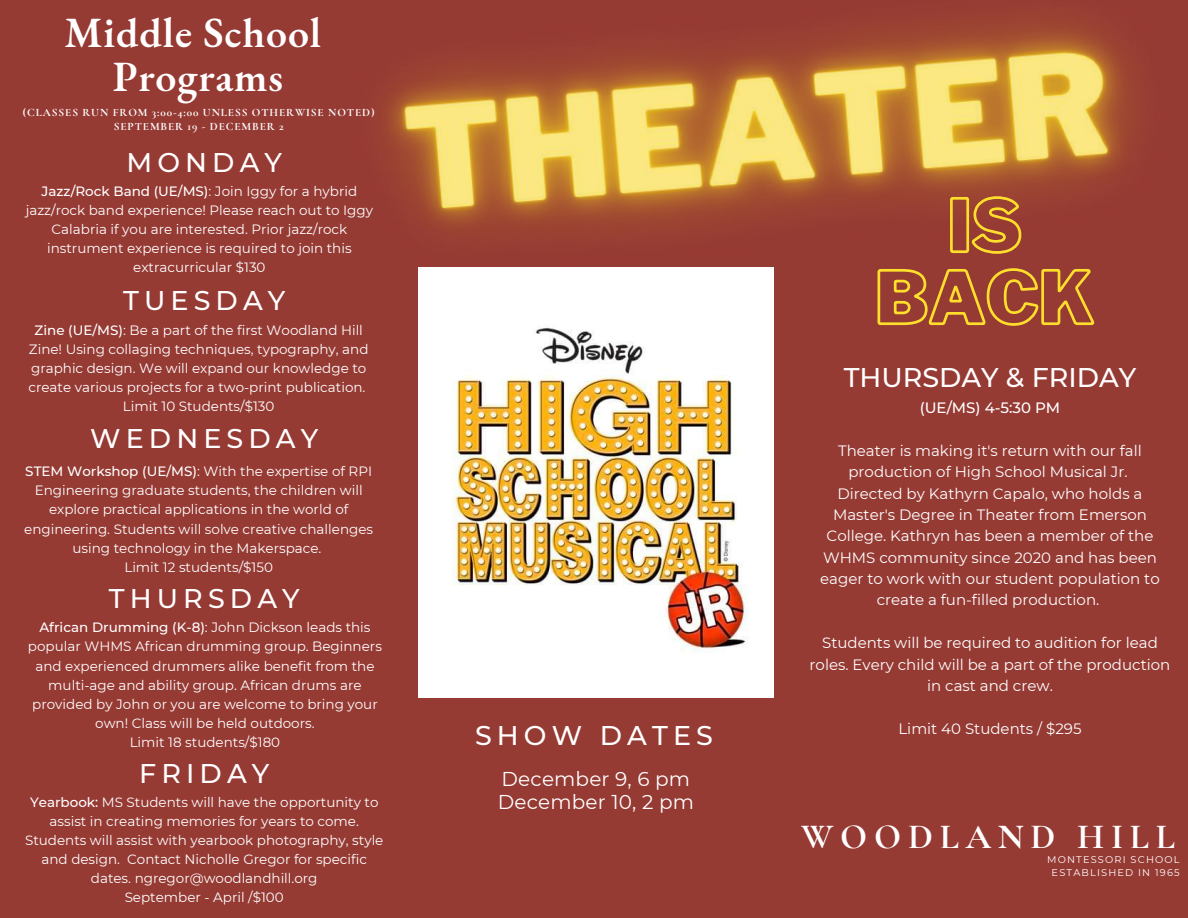
<style>
.page{position:relative;width:1188px;height:918px;background:#963a34}
.page>*{position:absolute;margin:0;border:0;box-sizing:border-box;transform-origin:0 0}
.t1{font:600 42px/43.8px "EB Garamond";letter-spacing:.02em;color:#fff;text-align:center}
.t2{font:700 35.4px "Cormorant Garamond";letter-spacing:.19em;color:#fff}
.t3{font:500 27px "Montserrat";letter-spacing:.19em;color:#fff}
.t4{font:500 27px "Montserrat";color:#fff}
.t5{font:19.95px/23.7px "Montserrat";letter-spacing:.01em;color:#fff}
.t6{font:15px/21.3px "Montserrat";color:#fff;text-align:center}
.t7{font:500 15px "Montserrat";color:#fff}
.t8{font:13.5px/19.2px "Montserrat";color:#fff;text-align:center}
.t9{font:700 11.25px/13.2px "Cormorant Garamond";letter-spacing:.08em;color:#fff;text-align:center}
.t10{font:9.75px/13px "Montserrat";letter-spacing:.12em;color:#fff;text-align:center}
.s1{font-weight:500}
</style>
<div class="page">
<img style="left:419px;top:403px;width:354px;height:294px">
<img style="left:385px;top:22px;width:746px;height:381px">
<h1 class="t1" style="left:64px;top:10px;width:258px">Middle School<br>Programs</h1>
<p class="t9" style="left:23px;top:106px;width:353px">(CLASSES RUN FROM 3:00-4:00 UNLESS OTHERWISE NOTED)<br>SEPTEMBER 19 - DECEMBER 2</p>
<h3 class="t3" style="left:126px;top:145px;width:157px">MONDAY</h3>
<p class="t8" style="left:26px;top:181px;width:349px"><span class="s1">Jazz/Rock Band (UE/MS)</span>: Join Iggy for a hybrid jazz/rock band experience! Please reach out to Iggy Calabria if you are interested. Prior jazz/rock instrument experience is required to join this extracurricular $130</p>
<h3 class="t3" style="left:123px;top:284px;width:164px">TUESDAY</h3>
<p class="t8" style="left:28px;top:320px;width:342px"><span class="s1">Zine (UE/MS)</span>: Be a part of the first Woodland Hill Zine! Using collaging techniques, typography, and graphic design. We will expand our knowledge to create various projects for a two-print publication.<br>Limit 10 Students/$130</p>
<h3 class="t3" style="left:90px;top:421px;width:230px">WEDNESDAY</h3>
<p class="t8" style="left:24px;top:462px;width:350px"><span class="s1">STEM Workshop (UE/MS)</span>: With the expertise of RPI Engineering graduate students, the children will explore practical applications in the world of engineering. Students will solve creative challenges using technology in the Makerspace.<br>Limit 12 students/$150</p>
<h3 class="t3" style="left:109px;top:582px;width:192px">THURSDAY</h3>
<p class="t8" style="left:28px;top:618px;width:355px"><span class="s1">African Drumming (K-8)</span>: John Dickson leads this popular WHMS African drumming group. Beginners and experienced drummers alike benefit from the multi-age and ability group. African drums are provided by John or you are welcome to bring your own! Class will be held outdoors.<br>Limit 18 students/$180</p>
<h3 class="t3" style="left:139px;top:757px;width:132px">FRIDAY</h3>
<p class="t8" style="left:25px;top:792px;width:360px"><span class="s1">Yearbook:</span> MS Students will have the opportunity to assist in creating memories for years to come.<br>Students will assist with yearbook photography, style and design. Contact Nicholle Gregor for specific dates. ngregor@woodlandhill.org<br>September - April /$100</p>
<h3 class="t3" style="left:475px;top:719px;width:239px">SHOW DATES</h3>
<h3 class="t5" style="left:498px;top:767px;width:198px">December 9, 6 pm<br>December 10, 2 pm</h3>
<h3 class="t4" style="left:844px;top:361px;width:294px">THURSDAY &amp; FRIDAY</h3>
<p class="t7" style="left:920px;top:399px;width:142px">(UE/MS) 4-5:30 PM</p>
<p class="t6" style="left:820px;top:440px;width:341px">Theater is making it's return with our fall production of High School Musical Jr.<br>Directed by Kathyrn Capalo, who holds a Master's Degree in Theater from Emerson College. Kathryn has been a member of the WHMS community since 2020 and has been eager to work with our student population to create a fun-filled production.</p>
<p class="t6" style="left:810px;top:632px;width:362px">Students will be required to audition for lead roles. Every child will be a part of the production in cast and crew.</p>
<p class="t6" style="left:898px;top:718px;width:185px">Limit 40 Students / $295</p>
<h2 class="t2" style="left:801px;top:815px;width:375px">WOODLAND HILL</h2>
<p class="t10" style="left:1047px;top:853px;width:134px">MONTESSORI SCHOOL<br>ESTABLISHED IN 1965</p>
</div>
